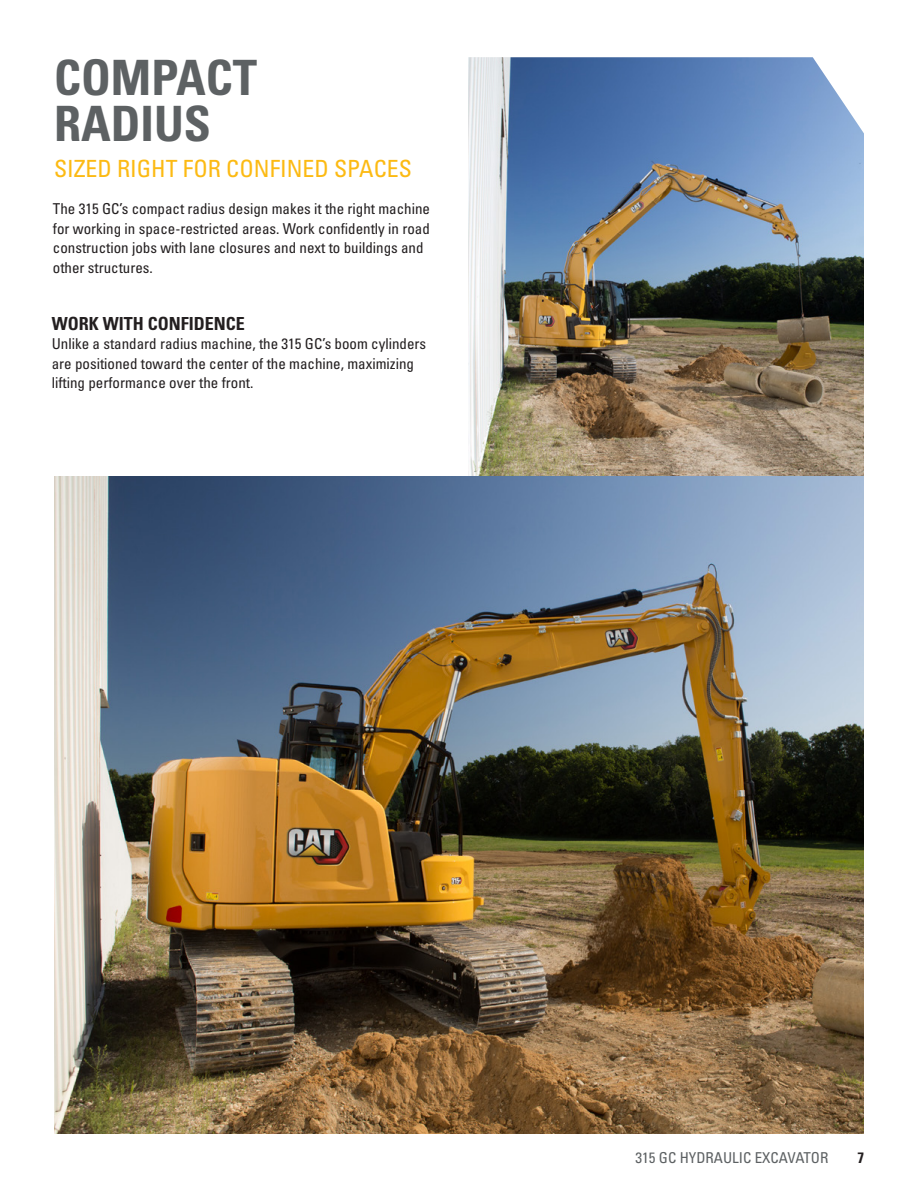
<style>
.page{position:relative;width:918px;height:1188px;background:#fff}
.page>*{position:absolute;margin:0;border:0;box-sizing:border-box;transform-origin:0 0}
.t1{font:48.75px/45.9px "Univers LTCYR 67 Bold Cond";color:#5d6163}
.t2{font:condensed 23.7px "Univers LTCYR 57";color:#fcba13}
.t3{font:18px "Univers LTCYR 67 Bold Cond";color:#231f20}
.t4{font:condensed 15px/19.5px "Univers LTCYR 57";color:#231f20}
.t5{font:condensed 15px "Univers LTCYR 57";color:#5d6163}
.t6{font:15px "Univers LTCYR 67 Bold Cond";color:#231f20}
</style>
<div class="page">
<img style="left:468px;top:57px;width:396px;height:419px">
<img style="left:54px;top:476px;width:810px;height:658px">
<h1 class="t1" style="left:54px;top:54px;width:205px">COMPACT<br>RADIUS</h1>
<h2 class="t2" style="left:54px;top:153px;width:359px">SIZED RIGHT FOR CONFINED SPACES</h2>
<p class="t4" style="left:53px;top:199px;width:379px">The 315 GC’s compact radius design makes it the right machine for working in space-restricted areas. Work confidently in road construction jobs with lane closures and next to buildings and other structures.</p>
<p class="t3" style="left:52px;top:312px;width:195px">WORK WITH CONFIDENCE</p>
<p class="t4" style="left:52px;top:334px;width:376px">Unlike a standard radius machine, the 315 GC’s boom cylinders are positioned toward the center of the machine, maximizing lifting performance over the front.</p>
<p class="t5" style="left:636px;top:1148px;width:194px">315 GC HYDRAULIC EXCAVATOR</p>
<p class="t6" style="left:857px;top:1148px;width:8px">7</p>
</div>
